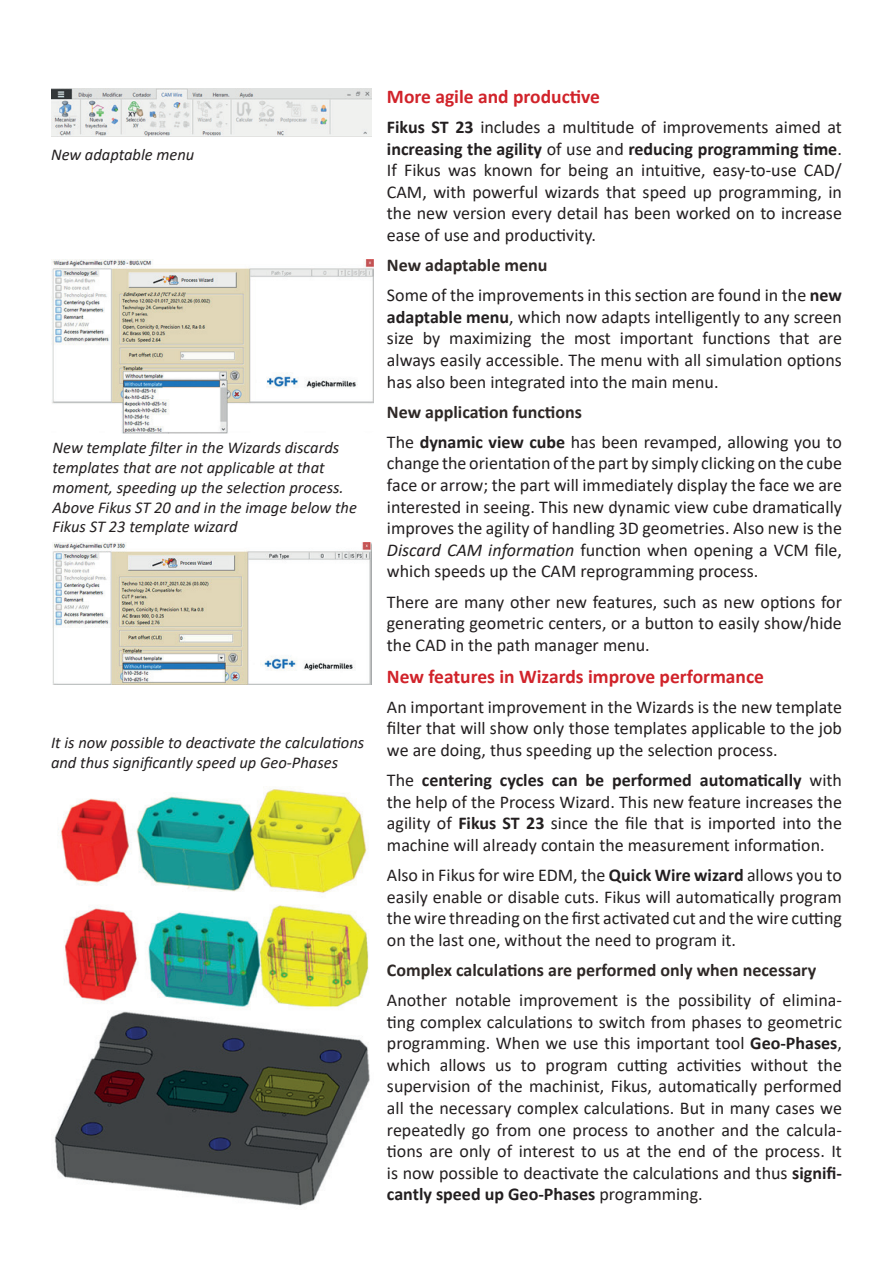
<style>
.page{position:relative;width:893px;height:1263px;background:#fff}
.page>*{position:absolute;margin:0;border:0;box-sizing:border-box;transform-origin:0 0}
.t1{font:700 19.5px "Calibri";color:#d1232a}
.t2{font:18px/21.6px "Calibri";color:#231f20;text-align:justify}
.t3{font:700 18px "Calibri";color:#2e2826}
.t4{font:italic 16.5px/19.8px "Calibri";color:#231f20}
.s1{font-weight:700}
.s2{font-weight:700;color:#2e2826}
.s3{font-style:italic}
</style>
<div class="page">
<img style="left:51px;top:88px;width:321px;height:48px">
<img style="left:54px;top:787px;width:316px;height:419px">
<img style="left:51px;top:259px;width:322px;height:175px">
<img style="left:53px;top:543px;width:319px;height:141px">
<p class="t4" style="left:51px;top:144px;width:145px">New adaptable menu</p>
<p class="t4" style="left:53px;top:437px;width:306px">New template filter in the Wizards discards templates that are not applicable at that moment, speeding up the selection process.<br>Above Fikus ST 20 and in the image below the Fikus ST 23 template wizard</p>
<p class="t4" style="left:51px;top:732px;width:315px">It is now possible to deactivate the calculations and thus significantly speed up Geo-Phases</p>
<p class="t1" style="left:387px;top:83px;width:215px">More agile and productive</p>
<p class="t2" style="left:387px;top:116px;width:456px"><span class="s1">Fikus ST 23</span> includes a multitude of improvements aimed at <span class="s1">increasing the agility</span> of use and <span class="s1">reducing programming time</span>.<br>If Fikus was known for being an intuitive, easy-to-use CAD/ CAM, with powerful wizards that speed up programming, in the new version every detail has been worked on to increase ease of use and productivity.</p>
<p class="t2" style="left:387px;top:250px;width:456px;line-height:30.2px"><span class="s2">New adaptable menu<br></span>Some of the improvements in this section are found in the <span class="s1">new</span></p>
<p class="t2" style="left:387px;top:306px;width:456px"><span class="s1">adaptable menu</span>, which now adapts intelligently to any screen size by maximizing the most important functions that are always easily accessible. The menu with all simulation options has also been integrated into the main menu.</p>
<p class="t2" style="left:387px;top:396px;width:456px;line-height:30.2px"><span class="s2">New application functions<br></span>The <span class="s1">dynamic view cube</span> has been revamped, allowing you to</p>
<p class="t2" style="left:387px;top:452px;width:456px">change the orientation of the part by simply clicking on the cube face or arrow; the part will immediately display the face we are interested in seeing. This new dynamic view cube dramatically improves the agility of handling 3D geometries. Also new is the <span class="s3">Discard CAM information</span> function when opening a VCM file, which speeds up the CAM reprogramming process.</p>
<p class="t2" style="left:387px;top:590px;width:456px">There are many other new features, such as new options for generating geometric centers, or a button to easily show/hide the CAD in the path manager menu.</p>
<p class="t1" style="left:387px;top:662px;width:379px">New features in Wizards improve performance</p>
<p class="t2" style="left:387px;top:695px;width:456px">An important improvement in the Wizards is the new template filter that will show only those templates applicable to the job we are doing, thus speeding up the selection process.</p>
<p class="t2" style="left:387px;top:769px;width:456px">The <span class="s1">centering cycles can be performed automatically</span> with the help of the Process Wizard. This new feature increases the agility of <span class="s1">Fikus ST 23</span> since the file that is imported into the machine will already contain the measurement information.</p>
<p class="t2" style="left:387px;top:864px;width:456px">Also in Fikus for wire EDM, the <span class="s1">Quick Wire wizard</span> allows you to easily enable or disable cuts. Fikus will automatically program the wire threading on the first activated cut and the wire cutting on the last one, without the need to program it.</p>
<p class="t3" style="left:387px;top:957px;width:431px">Complex calculations are performed only when necessary</p>
<p class="t2" style="left:387px;top:989px;width:456px">Another notable improvement is the possibility of elimina&shy;ting complex calculations to switch from phases to geometric programming. When we use this important tool <span class="s1">Geo-Phases</span>, which allows us to program cutting activities without the supervision of the machinist, Fikus, automatically performed all the necessary complex calculations. But in many cases we repeatedly go from one process to another and the calcula&shy;tions are only of interest to us at the end of the process. It is now possible to deactivate the calculations and thus <span class="s1">signifi&shy;cantly speed up Geo-Phases</span> programming.</p>
</div>
